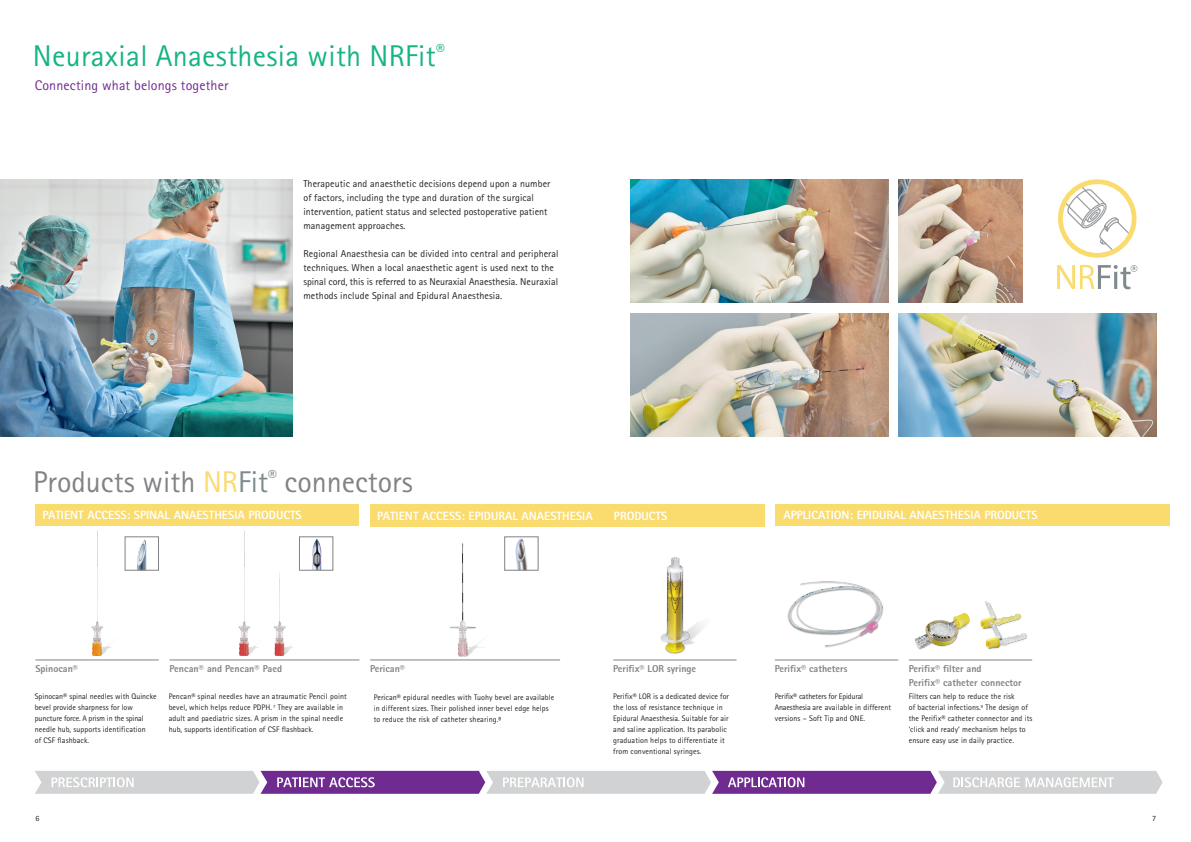
<style>
.page{position:relative;width:1191px;height:842px;background:#fff}
.page>*{position:absolute;margin:0;border:0;box-sizing:border-box;transform-origin:0 0}
.t1{font:30px "Rotis Sans Serif Pro";letter-spacing:.01em;color:#16b484}
._14_Table_content__text_numbers{font:30px "Rotis Sans Serif Pro";color:#808285}
._01_Variable_cover_heading__28_31pt{font:14px "Rotis Sans Serif Pro";letter-spacing:.01em;color:#702b91}
.t2{font:800 12px "Rotis Sans Serif Pro";color:#fff}
._21_Tabelle_fett{font:10px/14px "Rotis Sans Serif Pro";letter-spacing:.01em;color:#231f20}
._21_Tabelle_fett-2{font:800 10px/14px "Rotis Sans Serif Pro";color:#808285}
.Fließtext_Head{font:800 10px "Rotis Sans Serif Pro";letter-spacing:.01em;color:#808285}
._21_Tabelle_fett-3{font:8px/11px "Rotis Sans Serif Pro";letter-spacing:.01em;color:#231f20}
.s1{color:#fadb6e}
.s2{color:#7e8a8d}
</style>
<div class="page">
<img style="left:899px;top:179px;width:123px;height:124px">
<img style="left:631px;top:179px;width:257px;height:124px">
<svg style="left:35px;top:771px;width:1127px;height:23px"></svg>
<img style="left:0;top:179px;width:293px;height:258px">
<hr style="left:35px;top:660px;width:124px;height:1px;background:#808285">
<hr style="left:169px;top:660px;width:190px;height:1px;background:#808285">
<hr style="left:613px;top:660px;width:123px;height:1px;background:#808285">
<hr style="left:775px;top:660px;width:123px;height:1px;background:#808285">
<hr style="left:908px;top:660px;width:124px;height:1px;background:#808285">
<hr style="left:370px;top:660px;width:190px;height:1px;background:#808285">
<div style="left:35px;top:504px;width:324px;height:21px;background:#fadb6e"></div>
<div style="left:370px;top:504px;width:395px;height:23px;background:#fadb6e"></div>
<div style="left:775px;top:504px;width:394px;height:21px;background:#fadb6e"></div>
<img style="left:631px;top:313px;width:257px;height:124px">
<img style="left:899px;top:313px;width:257px;height:124px">
<svg style="left:1057px;top:265px;width:80px;height:24px"></svg>
<svg style="left:1058px;top:179px;width:78px;height:79px"></svg>
<img style="left:985px;top:601px;width:7px;height:6px">
<img style="left:55px;top:525px;width:86px;height:136px">
<img style="left:660px;top:557px;width:43px;height:97px">
<img style="left:137px;top:540px;width:9px;height:28px">
<div style="left:125px;top:537px;width:34px;height:33px;border:1px solid #808285"></div>
<img style="left:288px;top:525px;width:35px;height:136px">
<img style="left:312px;top:539px;width:9px;height:29px">
<div style="left:299px;top:537px;width:34px;height:33px;border:1px solid #808285"></div>
<img style="left:201px;top:525px;width:87px;height:136px">
<img style="left:787px;top:581px;width:96px;height:65px">
<img style="left:980px;top:607px;width:47px;height:42px">
<img style="left:915px;top:613px;width:55px;height:37px">
<img style="left:515px;top:539px;width:13px;height:29px">
<img style="left:450px;top:536px;width:61px;height:121px">
<p class="t1" style="left:33px;top:38px;width:413px">Neuraxial Anaesthesia with NRFit<sup>®</sup></p>
<p class="_01_Variable_cover_heading__28_31pt" style="left:35px;top:77px;width:195px">Connecting what belongs together</p>
<p class="_21_Tabelle_fett" style="left:303px;top:177px;width:248px">Therapeutic and anaesthetic decisions depend upon a number of factors, including the type and duration of the surgical intervention, patient status and selected postoperative patient management approaches.</p>
<p class="_21_Tabelle_fett" style="left:303px;top:247px;width:257px">Regional Anaesthesia can be divided into central and peripheral techniques. When a local anaesthetic agent is used next to the spinal cord, this is referred to as Neuraxial Anaesthesia. Neuraxial methods include Spinal and Epidural Anaesthesia.</p>
<p class="_14_Table_content__text_numbers" style="left:33px;top:464px;width:381px">Products with <span class="s1">NR</span><span class="s2">Fit</span><sup>®</sup> connectors</p>
<p class="t2" style="left:43px;top:507px;width:261px">PATIENT ACCESS: SPINAL ANAESTHESIA PRODUCTS</p>
<p class="t2" style="left:377px;top:508px;width:217px">PATIENT ACCESS: EPIDURAL ANAESTHESIA</p>
<p class="t2" style="left:614px;top:508px;width:55px">PRODUCTS</p>
<p class="t2" style="left:783px;top:507px;width:256px">APPLICATION: EPIDURAL ANAESTHESIA PRODUCTS</p>
<p class="_21_Tabelle_fett-2" style="left:35px;top:662px;width:44px">Spinocan®</p>
<p class="Fließtext_Head" style="left:169px;top:663px;width:114px">Pencan® and Pencan® Paed</p>
<p class="_21_Tabelle_fett-3" style="left:35px;top:691px;width:123px">Spinocan® spinal needles with Quincke bevel provide sharpness for low puncture force. A prism in the spinal needle hub, supports identification</p>
<p class="_21_Tabelle_fett-3" style="left:35px;top:735px;width:56px">of CSF flashback.</p>
<p class="_21_Tabelle_fett-3" style="left:169px;top:691px;width:179px">Pencan® spinal needles have an atraumatic Pencil point bevel, which helps reduce PDPH. <sup>7</sup> They are available in adult and paediatric sizes. A prism in the spinal needle</p>
<p class="_21_Tabelle_fett-3" style="left:169px;top:724px;width:146px">hub, supports identification of CSF flashback.</p>
<p class="_21_Tabelle_fett-2" style="left:370px;top:662px;width:36px">Perican®</p>
<p class="_21_Tabelle_fett-3" style="left:374px;top:691px;width:182px">Perican® epidural needles with Tuohy bevel are available in different sizes. Their polished inner bevel edge helps to reduce the risk of catheter shearing.8</p>
<p class="_21_Tabelle_fett-2" style="left:613px;top:662px;width:84px">Perifix® LOR syringe</p>
<p class="_21_Tabelle_fett-3" style="left:613px;top:691px;width:117px">Perifix® LOR is a dedicated device for the loss of resistance technique in Epidural Anaesthesia. Suitable for air and saline application. Its parabolic graduation helps to differentiate it from conventional syringes.</p>
<p class="_21_Tabelle_fett-2" style="left:775px;top:662px;width:74px">Perifix® catheters</p>
<p class="_21_Tabelle_fett-3" style="left:775px;top:691px;width:118px">Perifix® catheters for Epidural<br>Anaesthesia are available in different versions – Soft Tip and ONE.</p>
<p class="_21_Tabelle_fett-2" style="left:909px;top:662px;width:114px">Perifix® filter and<br>Perifix® catheter connector</p>
<p class="_21_Tabelle_fett-3" style="left:908px;top:691px;width:125px">Filters can help to reduce the risk<br>of bacterial infections.<sup>9</sup> The design of the Perifix® catheter connector and its ‘click and ready‘ mechanism helps to ensure easy use in daily practice.</p>
<p class="_21_Tabelle_fett-3" style="left:35px;top:812px;width:5px">6</p>
<p class="_21_Tabelle_fett-3" style="left:1152px;top:812px;width:5px">7</p>
</div>
